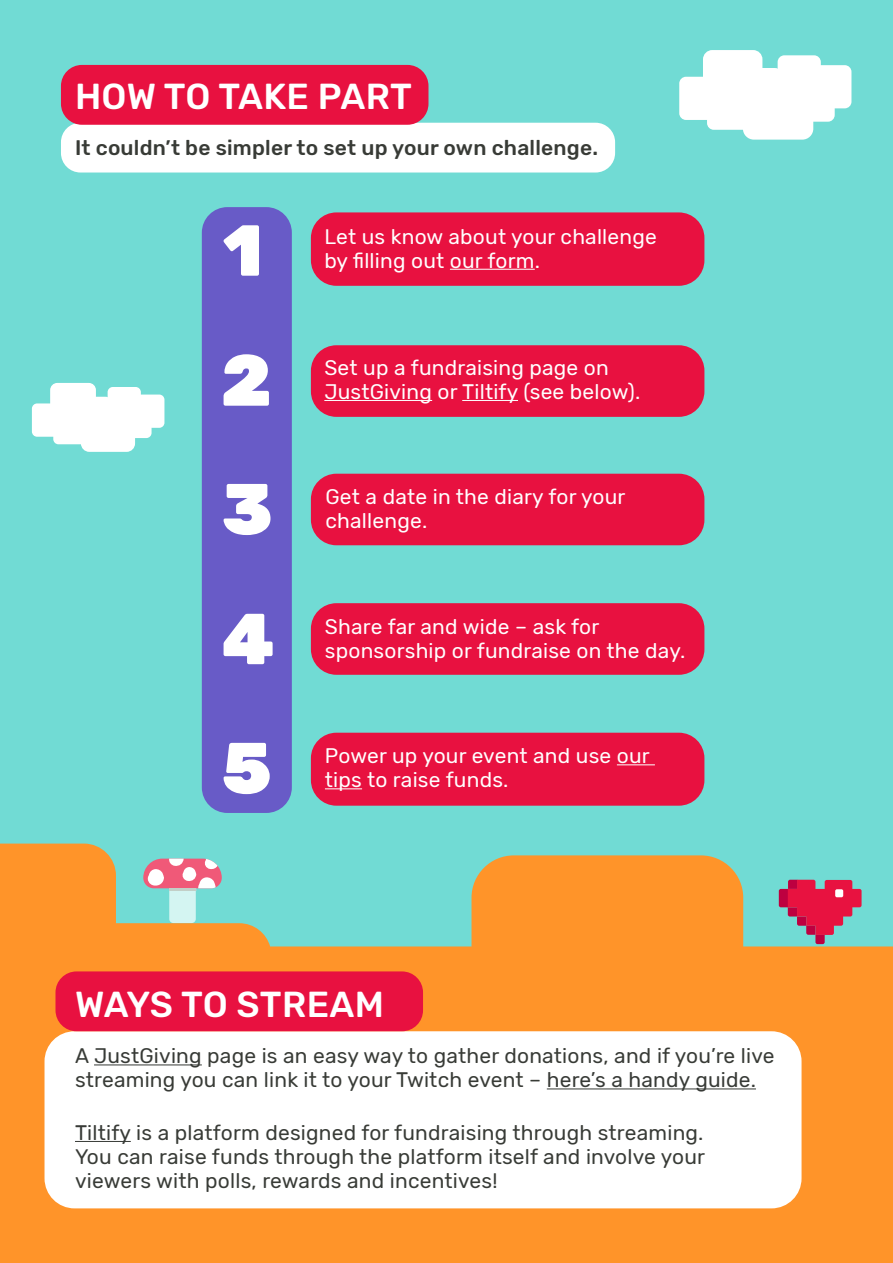
<style>
.page{position:relative;width:893px;height:1263px;background:#71dbd4}
.page>*{position:absolute;margin:0;border:0;box-sizing:border-box;transform-origin:0 0}
.t1{font:500 36px "Rubik";color:#fff}
.t2{font:21px/24px "Rubik";letter-spacing:.01em;color:#383b36}
.t3{font:21px/24px "Rubik";letter-spacing:.01em;color:#fff}
.t4{font:500 21px "Rubik";letter-spacing:.01em;color:#383b36}
.s1{color:#373a36}
</style>
<div class="page">
<div style="left:61px;top:123px;width:554px;height:50px;background:#fff;border-radius:20px"></div>
<svg style="left:0;top:843px;width:893px;height:420px;fill:#ff9429"></svg>
<div style="left:45px;top:1031px;width:756px;height:177px;background:#fff;border-radius:30px"></div>
<svg style="left:143px;top:859px;width:79px;height:64px"></svg>
<hr style="left:169px;top:888px;width:27px;height:3px;background:#c2cfc7">
<div style="left:32px;top:403px;width:33px;height:34px;background:#fff;border-radius:5px"></div>
<div style="left:131px;top:395px;width:33px;height:33px;background:#fff;border-radius:5px"></div>
<div style="left:108px;top:387px;width:33px;height:33px;background:#fff;border-radius:5px"></div>
<div style="left:81px;top:398px;width:54px;height:54px;background:#fff;border-radius:8px"></div>
<div style="left:53px;top:411px;width:34px;height:33px;background:#fff;border-radius:5px"></div>
<div style="left:118px;top:405px;width:34px;height:33px;background:#fff;border-radius:5px"></div>
<div style="left:50px;top:383px;width:46px;height:46px;background:#fff;border-radius:7px"></div>
<div style="left:67px;top:397px;width:45px;height:45px;background:#fff;border-radius:7px"></div>
<div style="left:679px;top:77px;width:43px;height:43px;background:#fff;border-radius:7px"></div>
<div style="left:808px;top:65px;width:43px;height:43px;background:#fff;border-radius:7px"></div>
<div style="left:778px;top:55px;width:43px;height:44px;background:#fff;border-radius:7px"></div>
<div style="left:743px;top:69px;width:70px;height:71px;background:#fff;border-radius:11px"></div>
<div style="left:707px;top:87px;width:43px;height:43px;background:#fff;border-radius:7px"></div>
<div style="left:791px;top:78px;width:44px;height:44px;background:#fff;border-radius:7px"></div>
<div style="left:703px;top:50px;width:59px;height:60px;background:#fff;border-radius:9px"></div>
<div style="left:724px;top:68px;width:60px;height:59px;background:#fff;border-radius:9px"></div>
<svg style="left:779px;top:880px;width:82px;height:64px"></svg>
<div style="left:835px;top:889px;width:8px;height:8px;background:#fff;border-radius:2px"></div>
<div style="left:61px;top:65px;width:367px;height:60px;background:#e81140;border-radius:21px"></div>
<div style="left:56px;top:971px;width:367px;height:60px;background:#e81140;border-radius:21px"></div>
<hr style="left:94px;top:1064px;width:108px;height:1px;background:#373a36">
<hr style="left:547px;top:1088px;width:209px;height:1px;background:#373a36">
<hr style="left:75px;top:1141px;width:56px;height:1px;background:#373a36">
<div style="left:202px;top:207px;width:90px;height:606px;background:#685bc7;border-radius:26px"></div>
<div style="left:311px;top:212px;width:393px;height:74px;background:#e81140;border-radius:26px"></div>
<div style="left:311px;top:345px;width:393px;height:72px;background:#e81140;border-radius:25px"></div>
<div style="left:311px;top:474px;width:393px;height:71px;background:#e81140;border-radius:25px"></div>
<div style="left:311px;top:603px;width:393px;height:72px;background:#e81140;border-radius:25px"></div>
<div style="left:311px;top:733px;width:393px;height:73px;background:#e81140;border-radius:26px"></div>
<hr style="left:450px;top:269px;width:85px;height:1px;background:#fff">
<hr style="left:324px;top:400px;width:108px;height:1px;background:#fff">
<hr style="left:462px;top:400px;width:56px;height:1px;background:#fff">
<hr style="left:617px;top:764px;width:38px;height:1px;background:#fff">
<hr style="left:325px;top:788px;width:37px;height:1px;background:#fff">
<svg style="left:224px;top:225px;width:35px;height:51px"></svg>
<svg style="left:224px;top:354px;width:45px;height:52px"></svg>
<svg style="left:224px;top:484px;width:46px;height:51px"></svg>
<svg style="left:224px;top:614px;width:49px;height:50px"></svg>
<svg style="left:224px;top:743px;width:46px;height:51px"></svg>
<h1 class="t1" style="left:75px;top:75px;width:338px">HOW TO TAKE PART</h1>
<p class="t4" style="left:75px;top:136px;width:525px">It couldn’t be simpler to set up your own challenge.</p>
<p class="t3" style="left:324px;top:225px;width:334px">Let us know about your challenge by filling out our form.</p>
<p class="t3" style="left:324px;top:356px;width:318px">Set up a fundraising page on<br>JustGiving or Tiltify (see below).</p>
<p class="t3" style="left:325px;top:485px;width:301px">Get a date in the diary for your challenge.</p>
<p class="t3" style="left:325px;top:616px;width:362px">Share far and wide – ask for sponsorship or fundraise on the day.</p>
<p class="t3" style="left:325px;top:745px;width:326px">Power up your event and use our tips to raise funds.</p>
<h1 class="t1" style="left:75px;top:984px;width:311px">WAYS TO STREAM</h1>
<p class="t2" style="left:75px;top:1045px;width:701px">A <span class="s1">JustGiving</span> page is an easy way to gather donations, and if you’re live streaming you can link it to your Twitch event – <span class="s1">here’s a handy guide.</span></p>
<p class="t2" style="left:75px;top:1121px;width:632px;text-align:justify"><span class="s1">Tiltify</span> is a platform designed for fundraising through streaming.<br>You can raise funds through the platform itself and involve your viewers with polls, rewards and incentives!</p>
</div>
